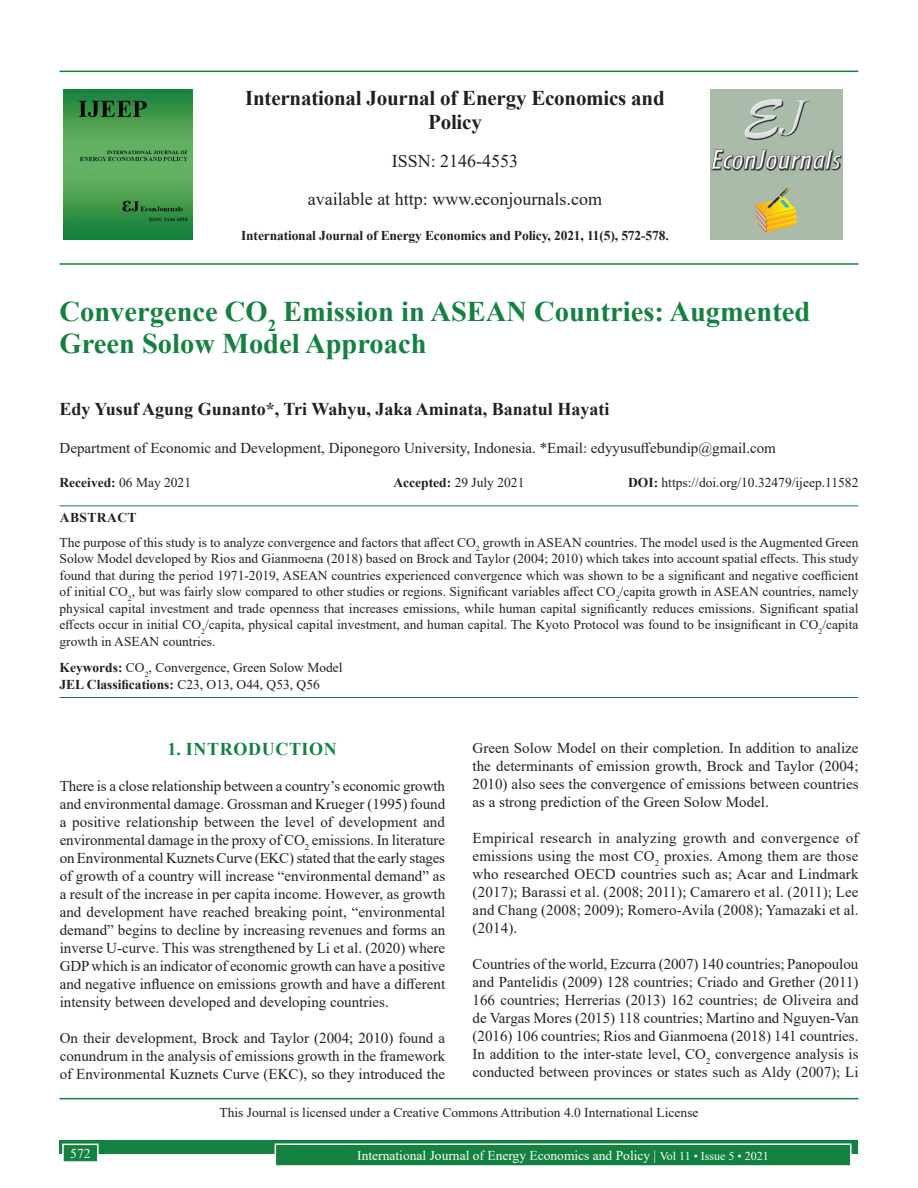
<style>
.page{position:relative;width:918px;height:1188px;background:#fff}
.page>*{position:absolute;margin:0;border:0;box-sizing:border-box;transform-origin:0 0}
.AT{font:700 28.5px/31.5px "Times New Roman";color:#13813f}
.JN{font:700 21px/24px "Times New Roman";letter-spacing:-.01em;color:#231f20;text-align:center}
.AU{font:700 18px "Times New Roman";color:#231f20}
.ISSN{font:18px "Times New Roman";color:#231f20}
.t1{font:700 18px "Times New Roman";letter-spacing:.035em;color:#13813f}
.TX{font:15px/18px "Times New Roman";color:#231f20;text-align:justify}
.AFF{font:15px "Times New Roman";color:#231f20}
.ABS{font:13.5px/16.5px "Times New Roman";color:#231f20;text-align:justify}
.KWD{font:13.5px/16.2px "Times New Roman";color:#231f20}
.CCA{font:13.5px "Times New Roman";color:#231f20}
.Folio{font:13.5px "Times New Roman";color:#fff}
.JD{font:700 13.5px "Times New Roman";letter-spacing:-.01em;color:#231f20}
.HIS{font:13.5px "Times New Roman";color:#231f20}
.HIS-2{font:700 13.5px "Times New Roman";color:#231f20}
.ABSH{font:700 13.5px "Times New Roman";letter-spacing:.035em;color:#231f20}
.s1{font-weight:400}
.s2{font-weight:700}
.s3{font-size:12px}
</style>
<div class="page">
<hr style="left:60px;top:71px;width:798px;height:1px;background:#13813f">
<hr style="left:60px;top:263px;width:798px;height:2px;background:#13813f">
<img style="left:64px;top:89px;width:129px;height:151px">
<img style="left:711px;top:89px;width:132px;height:150px">
<div style="left:60px;top:1140px;width:798px;height:13px;background:#13813f"></div>
<div style="left:275px;top:1144px;width:576px;height:22px;background:#13813f"></div>
<div style="left:275px;top:1143px;width:577px;height:24px;border:2px solid #fff"></div>
<div style="left:63px;top:1144px;width:35px;height:18px;background:#13813f"></div>
<div style="left:62px;top:1144px;width:37px;height:19px;border:2px solid #fff"></div>
<hr style="left:60px;top:505px;width:798px;height:1px;background:#13813f">
<hr style="left:60px;top:697px;width:798px;height:1px;background:#13813f">
<hr style="left:60px;top:1098px;width:798px;height:1px;background:#13813f">
<p class="JN" style="left:245px;top:85px;width:421px">International Journal of Energy Economics and<br>Policy</p>
<p class="ISSN" style="left:392px;top:148px;width:128px">ISSN: 2146-4553</p>
<p class="ISSN" style="left:308px;top:186px;width:296px">available at http: www.econjournals.com</p>
<p class="JD" style="left:241px;top:226px;width:429px">International Journal of Energy Economics and Policy, 2021, 11(5), 572-578.</p>
<p class="AT" style="left:60px;top:295px;width:752px">Convergence CO<sub>2</sub> Emission in ASEAN Countries: Augmented<br>Green Solow Model Approach</p>
<p class="AU" style="left:60px;top:396px;width:551px">Edy Yusuf Agung Gunanto*, Tri Wahyu, Jaka Aminata, Banatul Hayati</p>
<p class="AFF" style="left:60px;top:437px;width:718px">Department of Economic and Development, Diponegoro University, Indonesia. *Email: edyyusuffebundip@gmail.com</p>
<p class="HIS-2" style="left:60px;top:473px;width:133px">Received: <span class="s1">06 May 2021</span></p>
<p class="HIS" style="left:394px;top:473px;width:132px"><span class="s2">Accepted:</span> 29 July 2021</p>
<p class="HIS" style="left:628px;top:473px;width:232px"><span class="s2">DOI:</span> https://doi.org/10.32479/ijeep.11582</p>
<p class="ABSH" style="left:60px;top:507px;width:78px">ABSTRACT</p>
<p class="ABS" style="left:60px;top:534px;width:800px">The purpose of this study is to analyze convergence and factors that affect CO<sub>2</sub> growth in ASEAN countries. The model used is the Augmented Green Solow Model developed by Rios and Gianmoena (2018) based on Brock and Taylor (2004; 2010) which takes into account spatial effects. This study found that during the period 1971-2019, ASEAN countries experienced convergence which was shown to be a significant and negative coefficient of initial CO<sub>2</sub>, but was fairly slow compared to other studies or regions. Significant variables affect CO<sub>2</sub>/capita growth in ASEAN countries, namely physical capital investment and trade openness that increases emissions, while human capital significantly reduces emissions. Significant spatial effects occur in initial CO<sub>2</sub>/capita, physical capital investment, and human capital. The Kyoto Protocol was found to be insignificant in CO<sub>2</sub>/capita growth in ASEAN countries.</p>
<p class="KWD" style="left:60px;top:659px;width:285px"><span class="s2">Keywords:</span> CO<sub>2</sub>, Convergence, Green Solow Model<br><span class="s2">JEL Classifications:</span> C23, O13, O44, Q53, Q56</p>
<p class="TX" style="left:473px;top:739px;width:387px">Green Solow Model on their completion. In addition to analize the determinants of emission growth, Brock and Taylor (2004; 2010) also sees the convergence of emissions between countries as a strong prediction of the Green Solow Model.</p>
<p class="TX" style="left:473px;top:829px;width:387px">Empirical research in analyzing growth and convergence of emissions using the most CO<sub>2</sub> proxies. Among them are those who researched OECD countries such as; Acar and Lindmark (2017); Barassi et al. (2008; 2011); Camarero et al. (2011); Lee and Chang (2008; 2009); Romero-Avila (2008); Yamazaki et al. (2014).</p>
<p class="TX" style="left:473px;top:955px;width:387px">Countries of the world, Ezcurra (2007) 140 countries; Panopoulou and Pantelidis (2009) 128 countries; Criado and Grether (2011)<br>166 countries; Herrerias (2013) 162 countries; de Oliveira and de Vargas Mores (2015) 118 countries; Martino and Nguyen-Van (2016) 106 countries; Rios and Gianmoena (2018) 141 countries.<br>In addition to the inter-state level, CO<sub>2</sub> convergence analysis is conducted between provinces or states such as Aldy (2007); Li</p>
<p class="CCA" style="left:219px;top:1103px;width:481px">This Journal is licensed under a Creative Commons Attribution 4.0 International License</p>
<h1 class="t1" style="left:168px;top:736px;width:171px">1. INTRODUCTION</h1>
<p class="TX" style="left:60px;top:776px;width:387px">There is a close relationship between a country’s economic growth and environmental damage. Grossman and Krueger (1995) found a positive relationship between the level of development and environmental damage in the proxy of CO<sub>2</sub> emissions. In literature on Environmental Kuznets Curve (EKC) stated that the early stages of growth of a country will increase “environmental demand” as a result of the increase in per capita income. However, as growth and development have reached breaking point, “environmental demand” begins to decline by increasing revenues and forms an inverse U-curve. This was strengthened by Li et al. (2020) where GDP which is an indicator of economic growth can have a positive and negative influence on emissions growth and have a different intensity between developed and developing countries.</p>
<p class="TX" style="left:60px;top:1028px;width:387px">On their development, Brock and Taylor (2004; 2010) found a conundrum in the analysis of emissions growth in the framework of Environmental Kuznets Curve (EKC), so they introduced the</p>
<p class="Folio" style="left:70px;top:1144px;width:22px">572</p>
<p class="Folio" style="left:357px;top:1146px;width:413px">International Journal of Energy Economics and Policy | <span class="s3">Vol 11 • Issue 5 • 2021</span></p>
</div>
